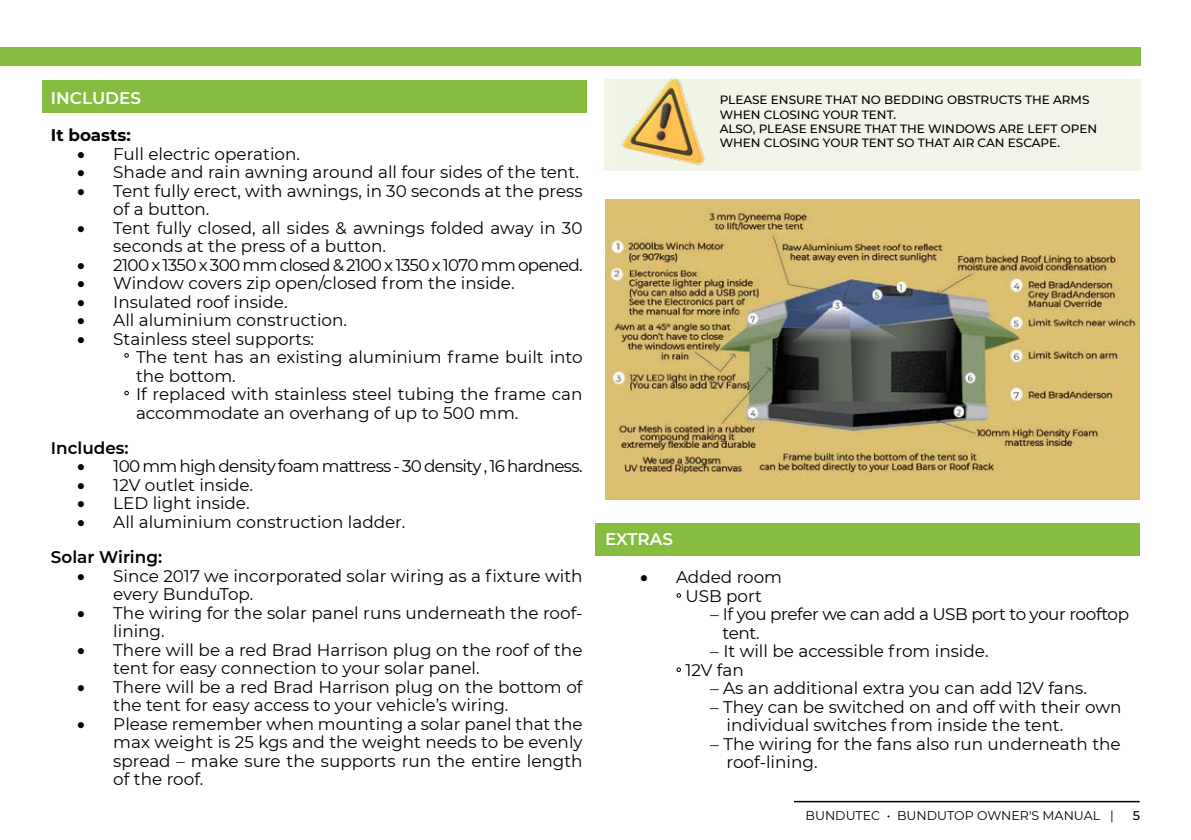
<style>
.page{position:relative;width:1191px;height:840px;background:#fff}
.page>*{position:absolute;margin:0;border:0;box-sizing:border-box;transform-origin:0 0}
.t1{font:16.8px/18.4px "Montserrat";color:#000}
.t2{font:16.8px "Montserrat";letter-spacing:-.04em;color:#000}
.t3{font:16.8px/18.4px "Montserrat";letter-spacing:-.02em;color:#000}
.t4{font:600 16.8px "Montserrat";color:#fff}
.t5{font:700 16.8px "Montserrat";color:#000}
.t6{font:600 16.8px "Montserrat";color:#000}
.t7{font:12.6px "Montserrat";color:#000}
.t8{font:500 12.6px "Montserrat";color:#000}
.t9{font:500 12px/14.4px "Montserrat";color:#000}
.s1{font-weight:600}
</style>
<div class="page">
<hr style="left:794px;top:800px;width:345px;height:1px;background:#000">
<div style="left:595px;top:522px;width:544px;height:33px;background:#86bd40"></div>
<div style="left:0;top:47px;width:1140px;height:19px;background:#86bd40"></div>
<div style="left:43px;top:80px;width:544px;height:33px;background:#86bd40"></div>
<svg style="left:124px;top:353px;width:5px;height:4px"></svg>
<svg style="left:124px;top:390px;width:5px;height:5px"></svg>
<div style="left:604px;top:79px;width:536px;height:92px;background:#f0f5e7"></div>
<img style="left:622px;top:77px;width:83px;height:88px">
<img style="left:605px;top:200px;width:534px;height:299px">
<svg style="left:676px;top:593px;width:5px;height:4px"></svg>
<svg style="left:676px;top:667px;width:5px;height:4px"></svg>
<p class="t4" style="left:51px;top:90px;width:92px">INCLUDES</p>
<p class="t5" style="left:51px;top:128px;width:81px">It boasts:</p>
<p class="t1" style="left:77px;top:145px;width:224px">• Full electric operation.</p>
<p class="t1" style="left:77px;top:163px;width:503px">• Shade and rain awning around all four sides of the tent.</p>
<p class="t1" style="left:113px;top:182px;width:471px;text-indent:-36px">• Tent fully erect, with awnings, in 30 seconds at the press of a button.</p>
<p class="t1" style="left:113px;top:219px;width:471px;text-indent:-36px">• Tent fully closed, all sides &amp; awnings folded away in 30 seconds at the press of a button.</p>
<p class="t2" style="left:77px;top:256px;width:507px">• 2100 x 1350 x 300 mm closed &amp; 2100 x 1350 x 1070 mm opened.</p>
<p class="t1" style="left:77px;top:274px;width:439px">• Window covers zip open/closed from the inside.</p>
<p class="t1" style="left:77px;top:293px;width:212px">• Insulated roof inside.</p>
<p class="t1" style="left:77px;top:311px;width:271px">• All aluminium construction.</p>
<p class="t1" style="left:77px;top:330px;width:238px">• Stainless steel supports:</p>
<p class="t1" style="left:136px;top:348px;width:448px;text-indent:-36px">• The tent has an existing aluminium frame built into the bottom.</p>
<p class="t1" style="left:136px;top:385px;width:448px;text-indent:-36px">• If replaced with stainless steel tubing the frame can accommodate an overhang of up to 500 mm.</p>
<p class="t6" style="left:51px;top:439px;width:79px">Includes:</p>
<p class="t2" style="left:77px;top:458px;width:507px">• 100 mm high density foam mattress - 30 density , 16 hardness.</p>
<p class="t1" style="left:77px;top:476px;width:177px">• 12V outlet inside.</p>
<p class="t1" style="left:77px;top:494px;width:174px">• LED light inside.</p>
<p class="t1" style="left:51px;top:504px;width:356px;line-height:35.4px;text-indent:26px">• All aluminium construction ladder.<br><span class="s1">Solar Wiring:</span></p>
<p class="t1" style="left:113px;top:565px;width:471px;text-indent:-36px">• Since 2017 we incorporated solar wiring as a fixture with every BunduTop.</p>
<p class="t1" style="left:113px;top:604px;width:471px;text-indent:-36px">• The wiring for the solar panel runs underneath the roof&shy;lining.</p>
<p class="t1" style="left:113px;top:641px;width:471px;text-indent:-36px">• There will be a red Brad Harrison plug on the roof of the tent for easy connection to your solar panel.</p>
<p class="t1" style="left:113px;top:677px;width:471px;text-indent:-36px">• There will be a red Brad Harrison plug on the bottom of the tent for easy access to your vehicle’s wiring.</p>
<p class="t1" style="left:113px;top:714px;width:471px;text-align:justify;text-indent:-36px">• Please remember when mounting a solar panel that the max weight is 25 kgs and the weight needs to be evenly spread – make sure the supports run the entire length of the roof.</p>
<p class="t9" style="left:719px;top:94px;width:379px">PLEASE ENSURE THAT NO BEDDING OBSTRUCTS THE ARMS WHEN CLOSING YOUR TENT.<br>ALSO, PLEASE ENSURE THAT THE WINDOWS ARE LEFT OPEN WHEN CLOSING YOUR TENT SO THAT AIR CAN ESCAPE.</p>
<p class="t4" style="left:605px;top:530px;width:69px">EXTRAS</p>
<p class="t1" style="left:640px;top:568px;width:144px">• Added room</p>
<p class="t3" style="left:722px;top:586px;width:408px;text-indent:-47px">• USB port<br>If you prefer we can add a USB port to your rooftop tent.<br>It will be accessible from inside.</p>
<p class="t1" style="left:723px;top:660px;width:400px;text-indent:-47px">• 12V fan<br>As an additional extra you can add 12V fans.<br>They can be switched on and off with their own individual switches from inside the tent.<br>The wiring for the fans also run underneath the roof-lining.</p>
<p class="t7" style="left:805px;top:809px;width:310px">BUNDUTEC • BUNDUTOP OWNER'S MANUAL |</p>
<p class="t8" style="left:1132px;top:809px;width:9px">5</p>
</div>
